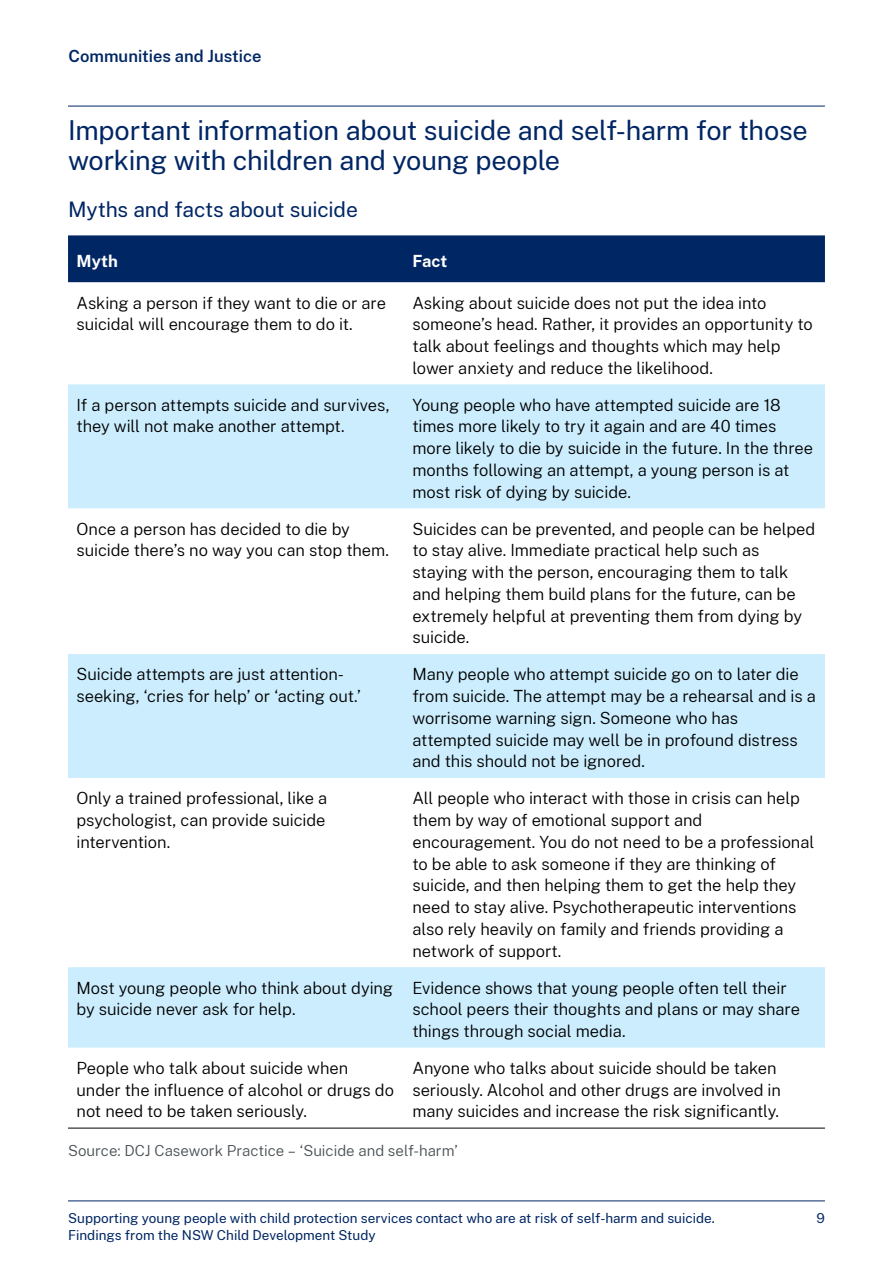
<style>
.page{position:relative;width:893px;height:1263px;background:#fff}
.page>*{position:absolute;margin:0;border:0;box-sizing:border-box;transform-origin:0 0}
.t1{font:27px/29.7px "Public Sans";letter-spacing:-.01em;color:#002664}
.t2{font:21px "Public Sans";letter-spacing:-.005em;color:#002664}
.Body{font:300 16.5px/21.8px "Public Sans";letter-spacing:-.005em;color:#000}
.t3{font:600 16.5px "Public Sans";color:#002664}
.Body-2{font:700 16.5px "Public Sans";color:#fff}
.Source{font:300 15px "Public Sans";color:#495054}
.t4{font:13.5px/16.2px "Public Sans";color:#002664}
</style>
<div class="page">
<hr style="left:68px;top:1200px;width:757px;height:1px;background:#002664">
<hr style="left:68px;top:106px;width:757px;height:1px;background:#002664">
<div style="left:68px;top:235px;width:757px;height:47px;background:#002664"></div>
<svg style="left:68px;top:384px;width:757px;height:664px"></svg>
<hr style="left:68px;top:1128px;width:336px;height:1px;background:#000">
<hr style="left:404px;top:1128px;width:421px;height:1px;background:#000">
<p class="t3" style="left:68px;top:45px;width:195px">Communities and Justice</p>
<h2 class="t1" style="left:68px;top:114px;width:741px">Important information about suicide and self-harm for those working with children and young people</h2>
<h3 class="t2" style="left:68px;top:194px;width:291px">Myths and facts about suicide</h3>
<p class="Body-2" style="left:77px;top:248px;width:43px">Myth</p>
<p class="Body-2" style="left:412px;top:248px;width:36px">Fact</p>
<p class="Body" style="left:77px;top:291px;width:311px">Asking a person if they want to die or are suicidal will encourage them to do it.</p>
<p class="Body" style="left:412px;top:291px;width:402px">Asking about suicide does not put the idea into someone’s head. Rather, it provides an opportunity to talk about feelings and thoughts which may help lower anxiety and reduce the likelihood.</p>
<p class="Body" style="left:77px;top:393px;width:314px">If a person attempts suicide and survives, they will not make another attempt.</p>
<p class="Body" style="left:412px;top:393px;width:402px">Young people who have attempted suicide are 18 times more likely to try it again and are 40 times more likely to die by suicide in the future. In the three months following an attempt, a young person is at most risk of dying by suicide.</p>
<p class="Body" style="left:77px;top:517px;width:314px">Once a person has decided to die by suicide there’s no way you can stop them.</p>
<p class="Body" style="left:412px;top:517px;width:404px">Suicides can be prevented, and people can be helped to stay alive. Immediate practical help such as staying with the person, encouraging them to talk and helping them build plans for the future, can be extremely helpful at preventing them from dying by suicide.</p>
<p class="Body" style="left:77px;top:663px;width:286px">Suicide attempts are just attention&shy;seeking, ‘cries for help’ or ‘acting out.’</p>
<p class="Body" style="left:412px;top:663px;width:405px">Many people who attempt suicide go on to later die from suicide. The attempt may be a rehearsal and is a worrisome warning sign. Someone who has attempted suicide may well be in profound distress and this should not be ignored.</p>
<p class="Body" style="left:77px;top:787px;width:252px;text-align:justify">Only a trained professional, like a psychologist, can provide suicide intervention.</p>
<p class="Body" style="left:412px;top:787px;width:403px">All people who interact with those in crisis can help them by way of emotional support and encouragement. You do not need to be a professional to be able to ask someone if they are thinking of suicide, and then helping them to get the help they need to stay alive. Psychotherapeutic interventions also rely heavily on family and friends providing a network of support.</p>
<p class="Body" style="left:77px;top:976px;width:318px">Most young people who think about dying by suicide never ask for help.</p>
<p class="Body" style="left:412px;top:976px;width:389px">Evidence shows that young people often tell their school peers their thoughts and plans or may share things through social media.</p>
<p class="Body" style="left:77px;top:1056px;width:319px">People who talk about suicide when under the influence of alcohol or drugs do not need to be taken seriously.</p>
<p class="Body" style="left:412px;top:1056px;width:370px">Anyone who talks about suicide should be taken seriously. Alcohol and other drugs are involved in many suicides and increase the risk significantly.</p>
<p class="Source" style="left:68px;top:1140px;width:391px">Source: DCJ Casework Practice – ‘Suicide and self-harm’</p>
<p class="t4" style="left:68px;top:1210px;width:648px">Supporting young people with child protection services contact who are at risk of self-harm and suicide.<br>Findings from the NSW Child Development Study</p>
<p class="t4" style="left:816px;top:1210px;width:10px">9</p>
</div>
